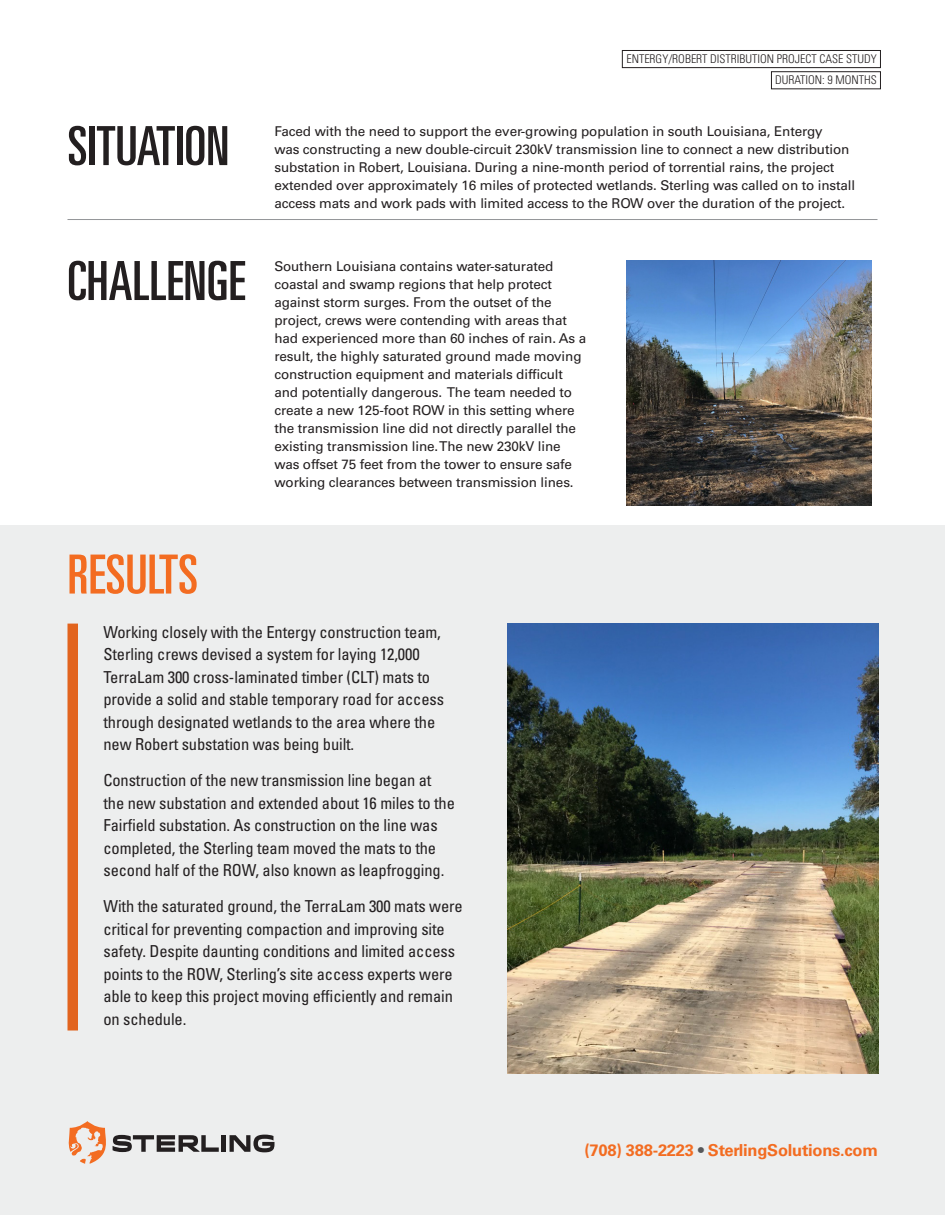
<style>
.page{position:relative;width:945px;height:1215px;background:#fff}
.page>*{position:absolute;margin:0;border:0;box-sizing:border-box;transform-origin:0 0}
.t1{font:ultra-condensed 54px "Univers LT Std";color:#231f20}
.t2{font:ultra-condensed 54px "Univers LT Std";color:#f36c21}
.t3{font:condensed 16.5px/22.5px "Univers LT Std";letter-spacing:-.01em;color:#231f20}
.t4{font:700 16.5px "Univers LT Std";letter-spacing:-.015em;color:#f36c21}
.t5{font:13.5px/18px "Univers LT Std";letter-spacing:-.01em;color:#231f20}
.wp_header-info{font:300 condensed 12px "Univers LT Std";color:#231f20}
.s1{color:#57585a}
</style>
<div class="page">
<div style="left:0;top:525px;width:945px;height:690px;background:#edeeee"></div>
<svg style="left:69px;top:1121px;width:150px;height:43px"></svg>
<div style="left:221px;top:1135px;width:5px;height:17px;background:#231f20"></div>
<svg style="left:230px;top:1135px;width:44px;height:17px"></svg>
<hr style="left:68px;top:219px;width:810px;height:1px;background:#939598">
<div style="left:68px;top:624px;width:10px;height:407px;background:#e2641e"></div>
<div style="left:622px;top:50px;width:259px;height:18px;border:1px solid #231f20"></div>
<div style="left:771px;top:71px;width:110px;height:18px;border:1px solid #231f20"></div>
<img style="left:507px;top:624px;width:371px;height:450px">
<img style="left:627px;top:261px;width:245px;height:244px">
<p class="t1" style="left:68px;top:115px;width:163px">SITUATION</p>
<p class="t1" style="left:68px;top:250px;width:179px">CHALLENGE</p>
<p class="t2" style="left:68px;top:544px;width:132px">RESULTS</p>
<p class="wp_header-info" style="left:626px;top:51px;width:252px">ENTERGY/ROBERT DISTRIBUTION PROJECT CASE STUDY</p>
<p class="wp_header-info" style="left:775px;top:72px;width:103px">DURATION: 9 MONTHS</p>
<p class="t5" style="left:274px;top:122px;width:582px">Faced with the need to support the ever-growing population in south Louisiana, Entergy<br>was constructing a new double-circuit 230kV transmission line to connect a new distribution substation in Robert, Louisiana. During a nine-month period of torrential rains, the project extended over approximately 16 miles of protected wetlands. Sterling was called on to install access mats and work pads with limited access to the ROW over the duration of the project.</p>
<p class="t5" style="left:274px;top:257px;width:313px">Southern Louisiana contains water-saturated coastal and swamp regions that help protect against storm surges. From the outset of the project, crews were contending with areas that had experienced more than 60 inches of rain. As a result, the highly saturated ground made moving construction equipment and materials difficult and potentially dangerous. The team needed to create a new 125-foot ROW in this setting where the transmission line did not directly parallel the existing transmission line. The new 230kV line was offset 75 feet from the tower to ensure safe working clearances between transmission lines.</p>
<p class="t3" style="left:104px;top:621px;width:342px">Working closely with the Entergy construction team, Sterling crews devised a system for laying 12,000<br>TerraLam 300 cross-laminated timber (CLT) mats to provide a solid and stable temporary road for access through designated wetlands to the area where the new Robert substation was being built.</p>
<p class="t3" style="left:104px;top:769px;width:353px">Construction of the new transmission line began at the new substation and extended about 16 miles to the Fairfield substation. As construction on the line was completed, the Sterling team moved the mats to the second half of the ROW, also known as leapfrogging.</p>
<p class="t3" style="left:104px;top:895px;width:361px">With the saturated ground, the TerraLam 300 mats were critical for preventing compaction and improving site safety. Despite daunting conditions and limited access points to the ROW, Sterling’s site access experts were able to keep this project moving efficiently and remain on schedule.</p>
<p class="t4" style="left:584px;top:1140px;width:295px">(708) 388-2223 <span class="s1">•</span> SterlingSolutions.com</p>
</div>
